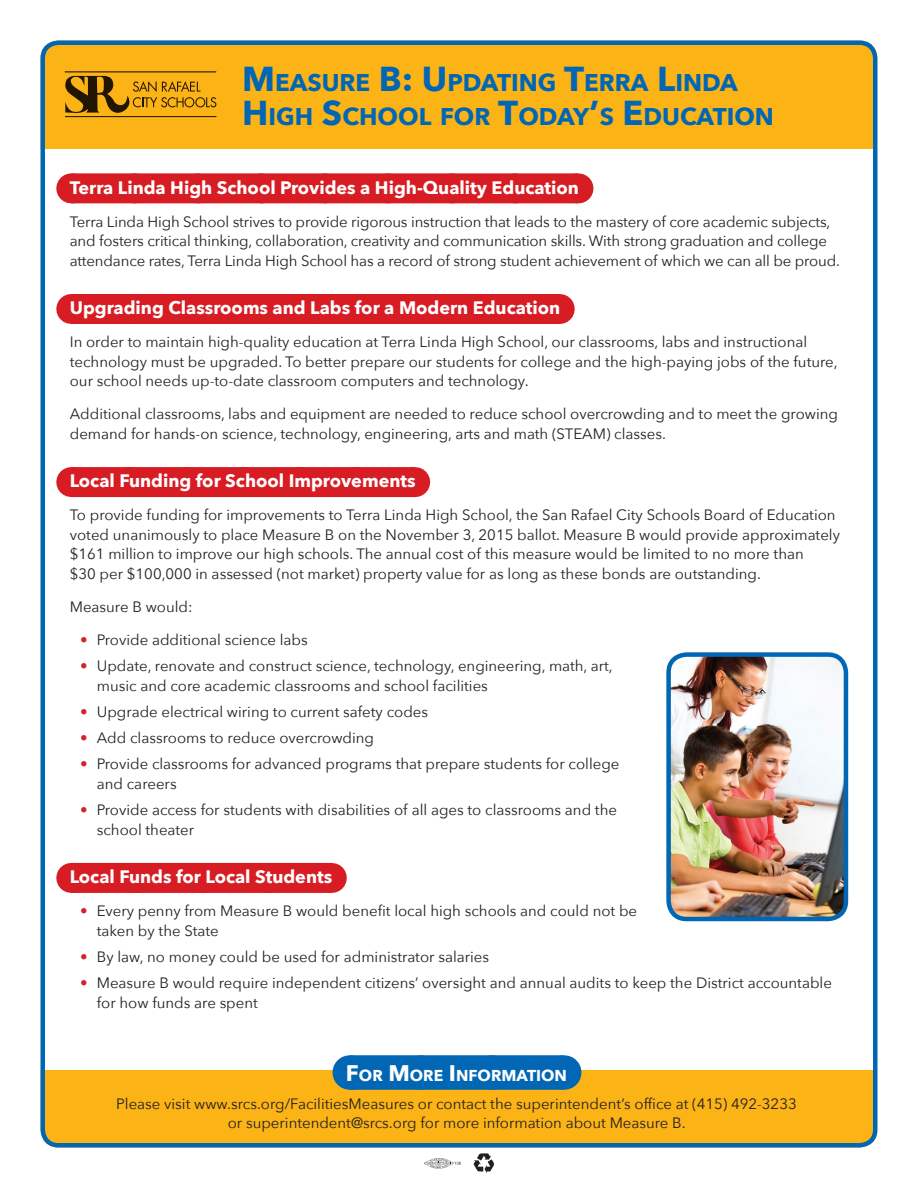
<style>
.page{position:relative;width:918px;height:1188px;background:#fff}
.page>*{position:absolute;margin:0;border:0;box-sizing:border-box;transform-origin:0 0}
.t1{font:700 24.15px/34.5px "Avenir Next";color:#0167b4}
.t2{font:700 18px "Avenir Next";color:#fff}
.t3{font:700 15.75px "Avenir Next";color:#fff}
.t4{font:15px/19.5px "Avenir Next";color:#231f20}
.s1{font-size:34.5px}
.s2{color:#d1232a}
.s3{font-size:22.5px}
</style>
<div class="page">
<svg style="left:424px;top:1158px;width:37px;height:11px"></svg>
<svg style="left:474px;top:1153px;width:20px;height:20px"></svg>
<div style="left:40px;top:1070px;width:838px;height:78px;background:#fbb316"></div>
<div style="left:40px;top:40px;width:838px;height:109px;background:#fbb316"></div>
<div style="left:41px;top:40px;width:836px;height:1108px;border:4px solid #0167b4;border-radius:16px"></div>
<div style="left:71px;top:173px;width:507px;height:30px;background:#d81c23"></div>
<svg style="left:135px;top:173px;width:411px;height:1px"></svg>
<hr style="left:578px;top:173px;width:1px;height:30px;background:#d81c23">
<div style="left:71px;top:294px;width:488px;height:30px;background:#d81c23"></div>
<hr style="left:559px;top:294px;width:1px;height:30px;background:#d81c23">
<div style="left:71px;top:467px;width:343px;height:30px;background:#d81c23"></div>
<svg style="left:132px;top:467px;width:254px;height:1px"></svg>
<hr style="left:414px;top:467px;width:1px;height:30px;background:#d81c23">
<div style="left:71px;top:863px;width:260px;height:30px;background:#d81c23"></div>
<svg style="left:141px;top:892px;width:157px;height:1px"></svg>
<hr style="left:331px;top:863px;width:1px;height:30px;background:#d81c23">
<svg style="left:65px;top:76px;width:151px;height:37px"></svg>
<hr style="left:65px;top:71px;width:151px;height:1px;background:#231f20">
<hr style="left:65px;top:116px;width:151px;height:1px;background:#231f20">
<img style="left:671px;top:657px;width:172px;height:259px">
<div style="left:666px;top:652px;width:182px;height:269px;border:4px solid #0167b4;border-radius:18px"></div>
<div style="left:350px;top:1055px;width:213px;height:35px;background:#0167b4"></div>
<svg style="left:421px;top:1055px;width:107px;height:35px"></svg>
<hr style="left:563px;top:1055px;width:1px;height:35px;background:#0167b4">
<p class="t1" style="left:242px;top:65px;width:533px"><span class="s1">M</span>EASURE <span class="s1">B: U</span>PDATING <span class="s1">T</span>ERRA <span class="s1">L</span>INDA<br><span class="s1">H</span>IGH <span class="s1">S</span>CHOOL FOR <span class="s1">T</span>ODAY<span class="s1">’</span>S <span class="s1">E</span>DUCATION</p>
<p class="t2" style="left:70px;top:176px;width:511px">Terra Linda High School Provides a High-Quality Education</p>
<p class="t4" style="left:70px;top:212px;width:772px">Terra Linda High School strives to provide rigorous instruction that leads to the mastery of core academic subjects, and fosters critical thinking, collaboration, creativity and communication skills. With strong graduation and college attendance rates, Terra Linda High School has a record of strong student achievement of which we can all be proud.</p>
<p class="t2" style="left:70px;top:297px;width:492px">Upgrading Classrooms and Labs for a Modern Education</p>
<p class="t4" style="left:70px;top:332px;width:769px">In order to maintain high-quality education at Terra Linda High School, our classrooms, labs and instructional technology must be upgraded. To better prepare our students for college and the high-paying jobs of the future, our school needs up-to-date classroom computers and technology.</p>
<p class="t4" style="left:70px;top:404px;width:770px">Additional classrooms, labs and equipment are needed to reduce school overcrowding and to meet the growing demand for hands-on science, technology, engineering, arts and math (STEAM) classes.</p>
<p class="t2" style="left:70px;top:470px;width:347px">Local Funding for School Improvements</p>
<p class="t4" style="left:70px;top:505px;width:772px">To provide funding for improvements to Terra Linda High School, the San Rafael City Schools Board of Education voted unanimously to place Measure B on the November 3, 2015 ballot. Measure B would provide approximately $161 million to improve our high schools. The annual cost of this measure would be limited to no more than<br>$30 per $100,000 in assessed (not market) property value for as long as these bonds are outstanding.</p>
<p class="t4" style="left:70px;top:597px;width:124px">Measure B would:</p>
<p class="t4" style="left:80px;top:630px;width:229px"><span class="s2">•</span> Provide additional science labs</p>
<p class="t4" style="left:97px;top:656px;width:517px;text-indent:-16px"><span class="s2">•</span> Update, renovate and construct science, technology, engineering, math, art, music and core academic classrooms and school facilities</p>
<p class="t4" style="left:80px;top:702px;width:349px"><span class="s2">•</span> Upgrade electrical wiring to current safety codes</p>
<p class="t4" style="left:80px;top:728px;width:295px"><span class="s2">•</span> Add classrooms to reduce overcrowding</p>
<p class="t4" style="left:97px;top:754px;width:524px;text-indent:-16px"><span class="s2">•</span> Provide classrooms for advanced programs that prepare students for college and careers</p>
<p class="t4" style="left:97px;top:800px;width:522px;text-indent:-16px"><span class="s2">•</span> Provide access for students with disabilities of all ages to classrooms and the school theater</p>
<p class="t2" style="left:70px;top:866px;width:264px">Local Funds for Local Students</p>
<p class="t4" style="left:97px;top:901px;width:542px;text-indent:-16px"><span class="s2">•</span> Every penny from Measure B would benefit local high schools and could not be taken by the State</p>
<p class="t4" style="left:80px;top:947px;width:410px"><span class="s2">•</span> By law, no money could be used for administrator salaries</p>
<p class="t4" style="left:97px;top:973px;width:737px;text-indent:-16px"><span class="s2">•</span> Measure B would require independent citizens’ oversight and annual audits to keep the District accountable for how funds are spent</p>
<p class="t3" style="left:346px;top:1066px;width:223px"><span class="s3">F</span>OR <span class="s3">M</span>ORE <span class="s3">I</span>NFORMATION</p>
<p class="t4" style="left:116px;top:1094px;width:682px;text-align:center">Please visit www.srcs.org/FacilitiesMeasures or contact the superintendent’s office at (415) 492-3233 or superintendent@srcs.org for more information about Measure B.</p>
</div>
